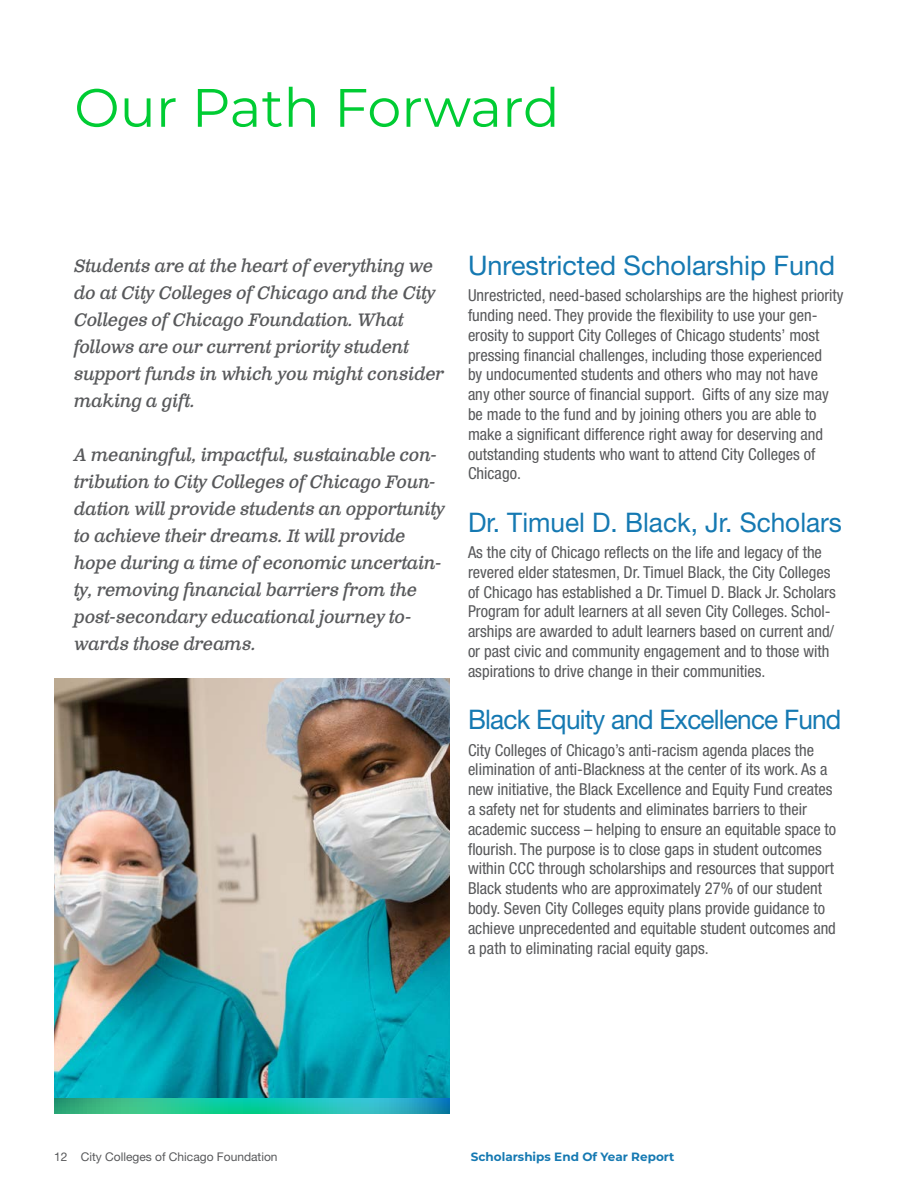
<style>
.page{position:relative;width:918px;height:1188px;background:#fff}
.page>*{position:absolute;margin:0;border:0;box-sizing:border-box;transform-origin:0 0}
.t1{font:54px "Montserrat";color:#0c3}
.t2{font:27px "Helvetica Neue LT Std";color:#1579b2}
.t3{font:27px "Helvetica Neue LT Std";letter-spacing:-.03em;color:#1579b2}
.t4{font:italic 18px/27px "Clarendon Text Pro";letter-spacing:-.02em;color:#58595b}
.t5{font:condensed 16.5px/19.8px "Helvetica Neue LT Std";color:#58595b}
.t6{font:12px "Helvetica Neue LT Std";color:#58595b}
.t7{font:700 12px "Montserrat";color:#1579b2}
</style>
<div class="page">
<img style="left:54px;top:678px;width:396px;height:420px">
<svg style="left:54px;top:1098px;width:396px;height:16px;background:#23bca3"></svg>
<h1 class="t1" style="left:74px;top:71px;width:487px">Our Path Forward</h1>
<p class="t4" style="left:74px;top:253px;width:372px">Students are at the heart of everything we do at City Colleges of Chicago and the City Colleges of Chicago Foundation. What follows are our current priority student support funds in which you might consider making a gift.</p>
<p class="t4" style="left:74px;top:442px;width:372px">A meaningful, impactful, sustainable con&shy;tribution to City Colleges of Chicago Foun&shy;dation will provide students an opportunity to achieve their dreams. It will provide hope during a time of economic uncertain&shy;ty, removing financial barriers from the post-secondary educational journey to&shy;wards those dreams.</p>
<h2 class="t2" style="left:468px;top:249px;width:369px">Unrestricted Scholarship Fund</h2>
<p class="t5" style="left:468px;top:285px;width:377px">Unrestricted, need-based scholarships are the highest priority funding need. They provide the flexibility to use your gen&shy;erosity to support City Colleges of Chicago students’ most pressing financial challenges, including those experienced<br>by undocumented students and others who may not have any other source of financial support. Gifts of any size may be made to the fund and by joining others you are able to make a significant difference right away for deserving and outstanding students who want to attend City Colleges of Chicago.</p>
<h2 class="t2" style="left:468px;top:506px;width:376px">Dr. Timuel D. Black, Jr. Scholars</h2>
<p class="t5" style="left:468px;top:542px;width:369px">As the city of Chicago reflects on the life and legacy of the revered elder statesmen, Dr. Timuel Black, the City Colleges of Chicago has established a Dr. Timuel D. Black Jr. Scholars Program for adult learners at all seven City Colleges. Schol&shy;arships are awarded to adult learners based on current and/ or past civic and community engagement and to those with aspirations to drive change in their communities.</p>
<h2 class="t3" style="left:468px;top:703px;width:375px">Black Equity and Excellence Fund</h2>
<p class="t5" style="left:468px;top:740px;width:370px">City Colleges of Chicago’s anti-racism agenda places the elimination of anti-Blackness at the center of its work. As a new initiative, the Black Excellence and Equity Fund creates a safety net for students and eliminates barriers to their academic success – helping to ensure an equitable space to flourish. The purpose is to close gaps in student outcomes within CCC through scholarships and resources that support Black students who are approximately 27% of our student body. Seven City Colleges equity plans provide guidance to achieve unprecedented and equitable student outcomes and a path to eliminating racial equity gaps.</p>
<p class="t6" style="left:54px;top:1150px;width:225px">12 City Colleges of Chicago Foundation</p>
<p class="t7" style="left:471px;top:1148px;width:205px">Scholarships End Of Year Report</p>
</div>
